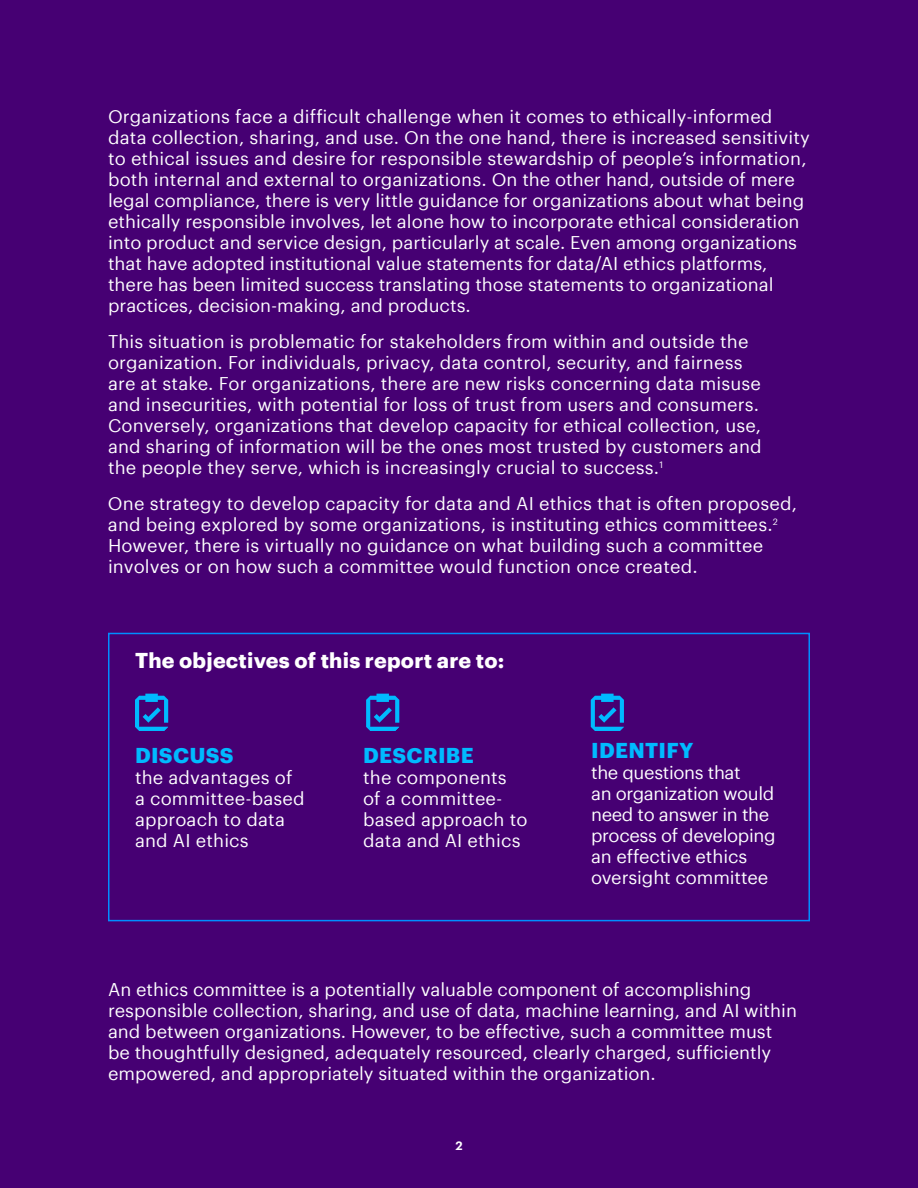
<style>
.page{position:relative;width:918px;height:1188px;background:#460073}
.page>*{position:absolute;margin:0;border:0;box-sizing:border-box;transform-origin:0 0}
.t1{font:700 21px "Graphik";letter-spacing:.01em;color:#fff}
.t2{font:700 21px "Graphik";letter-spacing:.015em;color:#00baff}
.t3{font:18px/21px "Graphik";letter-spacing:.005em;color:#fff}
.t4{font:18px/21px "Graphik";letter-spacing:-.02em;color:#fff}
.t5{font:600 12px "Graphik";color:#fff}
</style>
<div class="page">
<div style="left:108px;top:633px;width:702px;height:288px;border:2px solid #008eff"></div>
<svg style="left:135px;top:694px;width:33px;height:37px"></svg>
<svg style="left:366px;top:694px;width:33px;height:37px"></svg>
<svg style="left:591px;top:694px;width:33px;height:37px"></svg>
<p class="t3" style="left:108px;top:104px;width:704px">Organizations face a difficult challenge when it comes to ethically-informed data collection, sharing, and use. On the one hand, there is increased sensitivity to ethical issues and desire for responsible stewardship of people’s information, both internal and external to organizations. On the other hand, outside of mere legal compliance, there is very little guidance for organizations about what being ethically responsible involves, let alone how to incorporate ethical consideration into product and service design, particularly at scale. Even among organizations that have adopted institutional value statements for data/AI ethics platforms, there has been limited success translating those statements to organizational practices, decision-making, and products.</p>
<p class="t3" style="left:108px;top:329px;width:655px">This situation is problematic for stakeholders from within and outside the organization. For individuals, privacy, data control, security, and fairness are at stake. For organizations, there are new risks concerning data misuse and insecurities, with potential for loss of trust from users and consumers.<br>Conversely, organizations that develop capacity for ethical collection, use, and sharing of information will be the ones most trusted by customers and the people they serve, which is increasingly crucial to success.<sup>1</sup></p>
<p class="t3" style="left:108px;top:491px;width:690px">One strategy to develop capacity for data and AI ethics that is often proposed, and being explored by some organizations, is instituting ethics committees.<sup>2<br></sup>However, there is virtually no guidance on what building such a committee involves or on how such a committee would function once created.</p>
<p class="t1" style="left:135px;top:644px;width:371px">The objectives of this report are to:</p>
<p class="t2" style="left:135px;top:739px;width:100px">DISCUSS</p>
<p class="t3" style="left:135px;top:765px;width:171px">the advantages of a committee-based approach to data and AI ethics</p>
<p class="t2" style="left:363px;top:739px;width:112px">DESCRIBE</p>
<p class="t3" style="left:363px;top:765px;width:166px">the components of a committee&shy;based approach to data and AI ethics</p>
<p class="t2" style="left:591px;top:734px;width:104px">IDENTIFY</p>
<p class="t4" style="left:591px;top:761px;width:186px">the questions that<br>an organization would need to answer in the process of developing an effective ethics oversight committee</p>
<p class="t3" style="left:108px;top:977px;width:691px">An ethics committee is a potentially valuable component of accomplishing responsible collection, sharing, and use of data, machine learning, and AI within and between organizations. However, to be effective, such a committee must be thoughtfully designed, adequately resourced, clearly charged, sufficiently empowered, and appropriately situated within the organization.</p>
<p class="t5" style="left:455px;top:1137px;width:9px">2</p>
</div>
